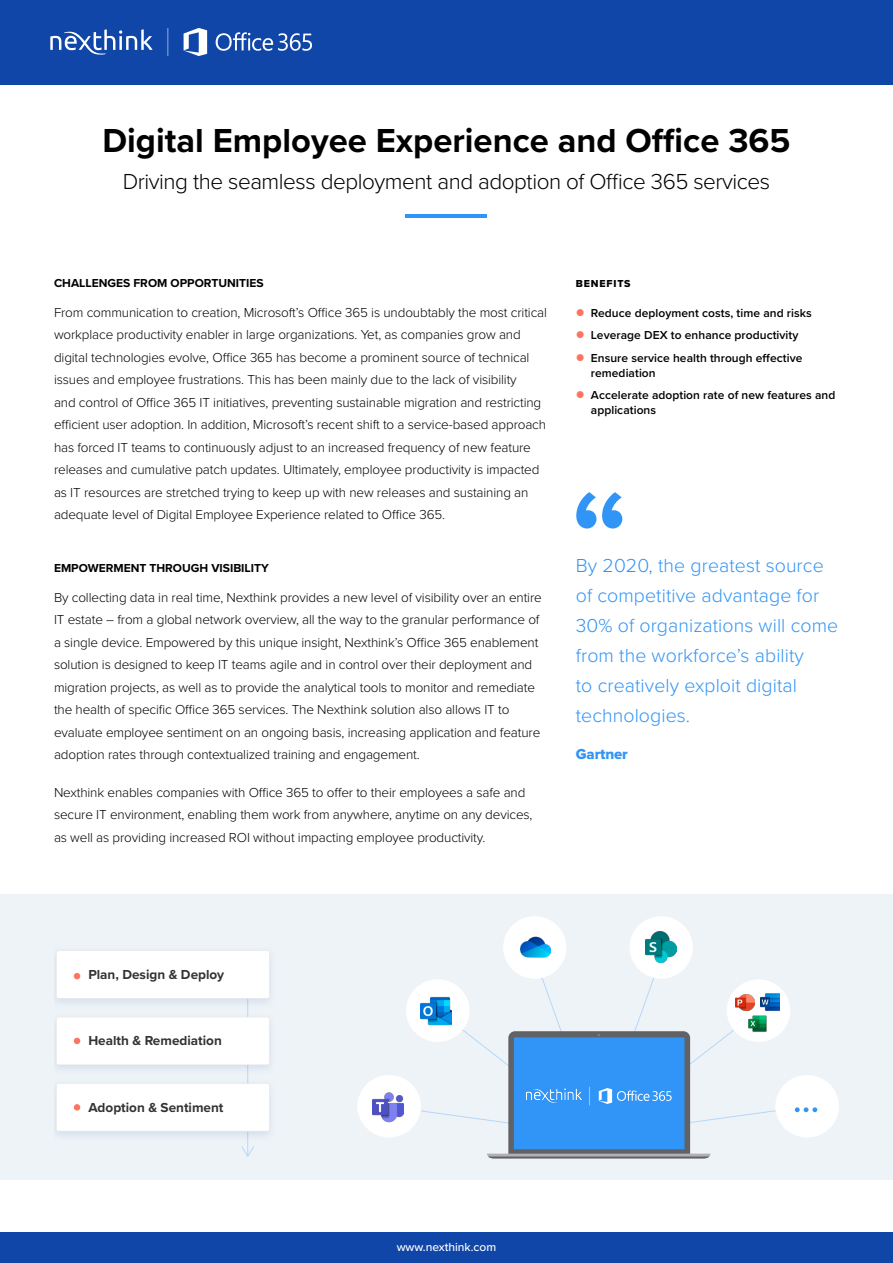
<style>
.page{position:relative;width:893px;height:1263px;background:#fff}
.page>*{position:absolute;margin:0;border:0;box-sizing:border-box;transform-origin:0 0}
.t1{font:600 139.5px "Proxima Nova";color:#3194f7}
.t2{font:700 34.5px "Proxima Nova";color:#000}
.t3{font:300 22.5px "Proxima Nova";letter-spacing:-.02em;color:#000}
.t4{font:300 19.5px/30px "Proxima Nova";letter-spacing:.005em;color:#3194f7}
.t5{font:15px "Proxima Nova Extrabld";letter-spacing:-.01em;color:#3194f7}
.t6{font:300 13.5px/22.5px "Proxima Nova";letter-spacing:-.01em;color:#000}
.t7{font:700 13.5px "Proxima Nova";color:#333}
.t8{font:600 12px/22.5px "Proxima Nova";letter-spacing:.005em;color:#000}
.t9{font:700 12px "Proxima Nova";color:#000}
.t10{font:500 12px "Proxima Nova";color:#fff}
.t11{font:10.5px "Proxima Nova Extrabld";letter-spacing:.08em;color:#000}
</style>
<div class="page">
<div style="left:0;top:894px;width:893px;height:285px;background:#eef3f7"></div>
<div style="left:0;top:0;width:893px;height:84px;background:#1046a8"></div>
<svg style="left:50px;top:29px;width:103px;height:26px"></svg>
<div style="left:0;top:1233px;width:893px;height:30px;background:#1046a8"></div>
<hr style="left:406px;top:215px;width:81px;height:3px;background:#3194f7">
<svg style="left:56px;top:950px;width:214px;height:207px"></svg>
<div style="left:503px;top:916px;width:63px;height:63px;background:#fff;border-radius:31px"></div>
<img style="left:520px;top:936px;width:31px;height:22px">
<div style="left:629px;top:916px;width:64px;height:63px;background:#fff;border-radius:31px"></div>
<img style="left:646px;top:931px;width:31px;height:31px">
<svg style="left:358px;top:974px;width:481px;height:184px"></svg>
<svg style="left:184px;top:28px;width:23px;height:28px"></svg>
<svg style="left:216px;top:32px;width:96px;height:19px"></svg>
<svg style="left:167px;top:28px;width:1px;height:28px"></svg>
<h2 class="t2" style="left:102px;top:126px;width:690px">Digital Employee Experience and Office 365</h2>
<h3 class="t3" style="left:123px;top:172px;width:649px">Driving the seamless deployment and adoption of Office 365 services</h3>
<p class="t9" style="left:54px;top:277px;width:211px">CHALLENGES FROM OPPORTUNITIES</p>
<p class="t6" style="left:54px;top:301px;width:494px">From communication to creation, Microsoft’s Office 365 is undoubtably the most critical workplace productivity enabler in large organizations. Yet, as companies grow and digital technologies evolve, Office 365 has become a prominent source of technical issues and employee frustrations. This has been mainly due to the lack of visibility<br>and control of Office 365 IT initiatives, preventing sustainable migration and restricting efficient user adoption. In addition, Microsoft’s recent shift to a service-based approach has forced IT teams to continuously adjust to an increased frequency of new feature releases and cumulative patch updates. Ultimately, employee productivity is impacted as IT resources are stretched trying to keep up with new releases and sustaining an adequate level of Digital Employee Experience related to Office 365.</p>
<p class="t9" style="left:54px;top:562px;width:216px">EMPOWERMENT THROUGH VISIBILITY</p>
<p class="t6" style="left:54px;top:586px;width:489px">By collecting data in real time, Nexthink provides a new level of visibility over an entire IT estate – from a global network overview, all the way to the granular performance of a single device. Empowered by this unique insight, Nexthink’s Office 365 enablement solution is designed to keep IT teams agile and in control over their deployment and migration projects, as well as to provide the analytical tools to monitor and remediate the health of specific Office 365 services. The Nexthink solution also allows IT to evaluate employee sentiment on an ongoing basis, increasing application and feature adoption rates through contextualized training and engagement.</p>
<p class="t6" style="left:54px;top:782px;width:480px">Nexthink enables companies with Office 365 to offer to their employees a safe and secure IT environment, enabling them work from anywhere, anytime on any devices, as well as providing increased ROI without impacting employee productivity.</p>
<p class="t11" style="left:576px;top:279px;width:56px">BENEFITS</p>
<p class="t8" style="left:591px;top:302px;width:222px">Reduce deployment costs, time and risks<br>Leverage DEX to enhance productivity<br>Ensure service health through effective</p>
<p class="t8" style="left:591px;top:362px;width:246px">remediation<br>Accelerate adoption rate of new features and</p>
<p class="t8" style="left:591px;top:399px;width:67px">applications</p>
<h1 class="t1" style="left:570px;top:482px;width:61px">“</h1>
<h3 class="t4" style="left:576px;top:551px;width:264px">By 2020, the greatest source of competitive advantage for<br>30% of organizations will come from the workforce’s ability<br>to creatively exploit digital technologies.</h3>
<p class="t5" style="left:576px;top:748px;width:53px">Gartner</p>
<p class="t7" style="left:88px;top:969px;width:137px">Plan, Design &amp; Deploy</p>
<p class="t7" style="left:88px;top:1035px;width:135px">Health &amp; Remediation</p>
<p class="t7" style="left:88px;top:1101px;width:137px">Adoption &amp; Sentiment</p>
<p class="t10" style="left:397px;top:1242px;width:101px">www.nexthink.com</p>
</div>
